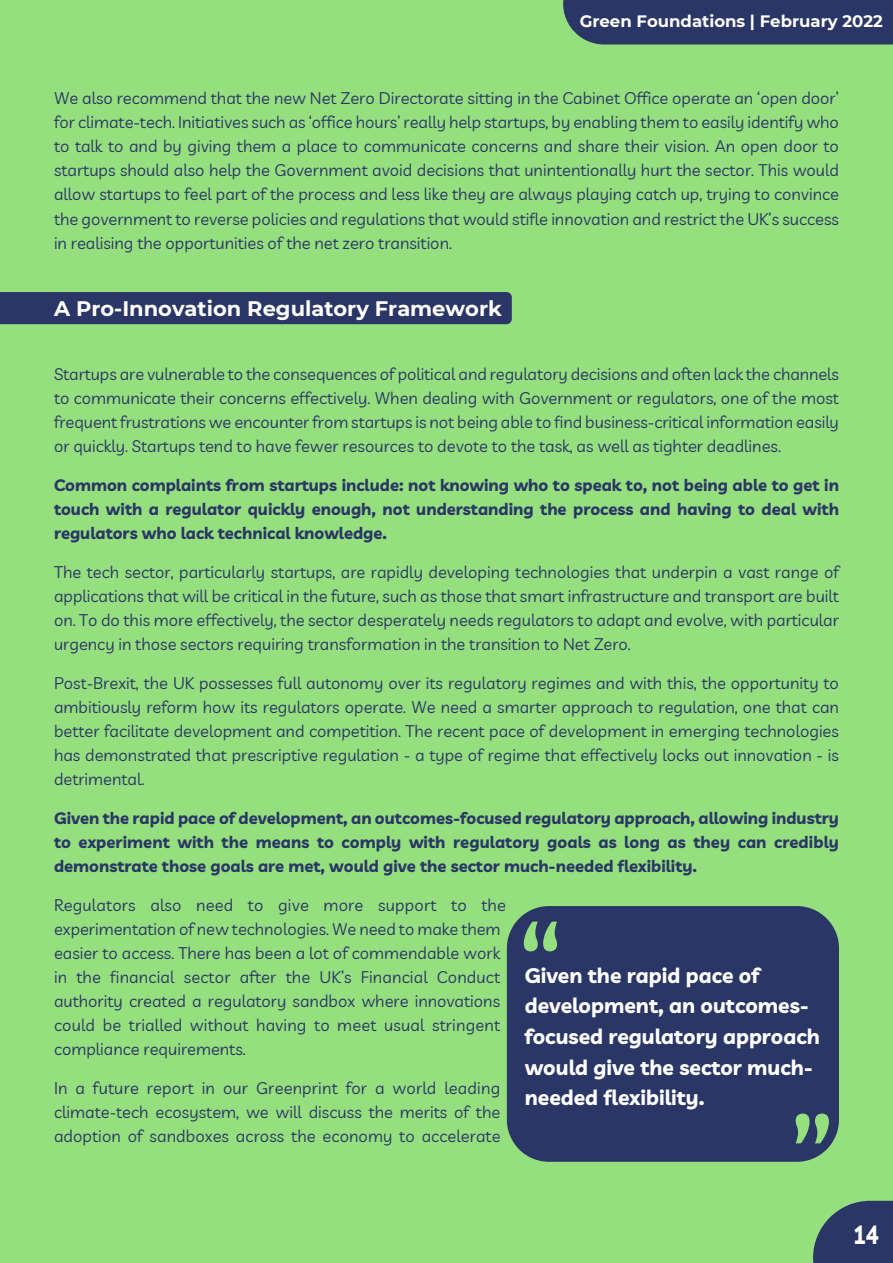
<style>
.page{position:relative;width:893px;height:1263px;background:#95df7e}
.page>*{position:absolute;margin:0;border:0;box-sizing:border-box;transform-origin:0 0}
.t1{font:139.2px "Livvic";color:#95df7e}
.t2{font:700 26.25px "Livvic";color:#fff;scale:.81 1}
.t3{font:700 21px/30.6px "Livvic";color:#fff}
.t4{font:700 21px "Montserrat";color:#fff}
.t5{font:16.5px/24px "Livvic";color:#2a3665;text-align:justify}
.t6{font:700 16.5px/24px "Livvic";color:#2a3665;text-align:justify}
.t7{font:700 16.5px "Montserrat";color:#fff}
</style>
<div class="page">
<div style="left:563px;top:0;width:330px;height:44px;background:#2a3665"></div>
<svg style="left:813px;top:1201px;width:80px;height:62px;background:#384d68"></svg>
<div style="left:0;top:292px;width:512px;height:32px;background:#2a3665"></div>
<div style="left:507px;top:906px;width:332px;height:256px;background:#2a3665;border-radius:42px"></div>
<svg style="left:603px;top:1089px;width:10px;height:16px"></svg>
<p class="t7" style="left:580px;top:11px;width:305px">Green Foundations | February 2022</p>
<p class="t5" style="left:54px;top:86px;width:786px">We also recommend that the new Net Zero Directorate sitting in the Cabinet Office operate an ‘open door’ for climate-tech. Initiatives such as ‘office hours’ really help startups, by enabling them to easily identify who to talk to and by giving them a place to communicate concerns and share their vision. An open door to startups should also help the Government avoid decisions that unintentionally hurt the sector. This would allow startups to feel part of the process and less like they are always playing catch up, trying to convince the government to reverse policies and regulations that would stifle innovation and restrict the UK’s success in realising the opportunities of the net zero transition.</p>
<p class="t4" style="left:54px;top:295px;width:449px">A Pro-Innovation Regulatory Framework</p>
<p class="t5" style="left:54px;top:361px;width:786px">Startups are vulnerable to the consequences of political and regulatory decisions and often lack the channels to communicate their concerns effectively. When dealing with Government or regulators, one of the most frequent frustrations we encounter from startups is not being able to find business-critical information easily or quickly. Startups tend to have fewer resources to devote to the task, as well as tighter deadlines.</p>
<p class="t6" style="left:54px;top:472px;width:786px">Common complaints from startups include: not knowing who to speak to, not being able to get in touch with a regulator quickly enough, not understanding the process and having to deal with regulators who lack technical knowledge.</p>
<p class="t5" style="left:54px;top:559px;width:786px">The tech sector, particularly startups, are rapidly developing technologies that underpin a vast range of applications that will be critical in the future, such as those that smart infrastructure and transport are built on. To do this more effectively, the sector desperately needs regulators to adapt and evolve, with particular urgency in those sectors requiring transformation in the transition to Net Zero.</p>
<p class="t5" style="left:54px;top:671px;width:786px">Post-Brexit, the UK possesses full autonomy over its regulatory regimes and with this, the opportunity to ambitiously reform how its regulators operate. We need a smarter approach to regulation, one that can better facilitate development and competition. The recent pace of development in emerging technologies has demonstrated that prescriptive regulation - a type of regime that effectively locks out innovation - is detrimental.</p>
<p class="t6" style="left:54px;top:806px;width:786px">Given the rapid pace of development, an outcomes-focused regulatory approach, allowing industry to experiment with the means to comply with regulatory goals as long as they can credibly demonstrate those goals are met, would give the sector much-needed flexibility.</p>
<p class="t5" style="left:54px;top:893px;width:453px;text-align:left">Regulators also need to give more support to the experimentation of new technologies. We need to make them easier to access. There has been a lot of commendable work in the financial sector after the UK’s Financial Conduct authority created a regulatory sandbox where innovations could be trialled without having to meet usual stringent compliance requirements.</p>
<p class="t5" style="left:54px;top:1076px;width:448px">In a future report in our Greenprint for a world leading climate-tech ecosystem, we will discuss the merits of the adoption of sandboxes across the economy to accelerate</p>
<h1 class="t1" style="left:518px;top:886px;width:47px">“</h1>
<p class="t3" style="left:525px;top:960px;width:297px">Given the rapid pace of development, an outcomes&shy;focused regulatory approach would give the sector much&shy;needed lexibility.</p>
<h1 class="t1" style="left:835px;top:1179px;width:47px;rotate:-180deg">“</h1>
<h2 class="t2" style="left:853px;top:1217px;width:33px">14</h2>
</div>
